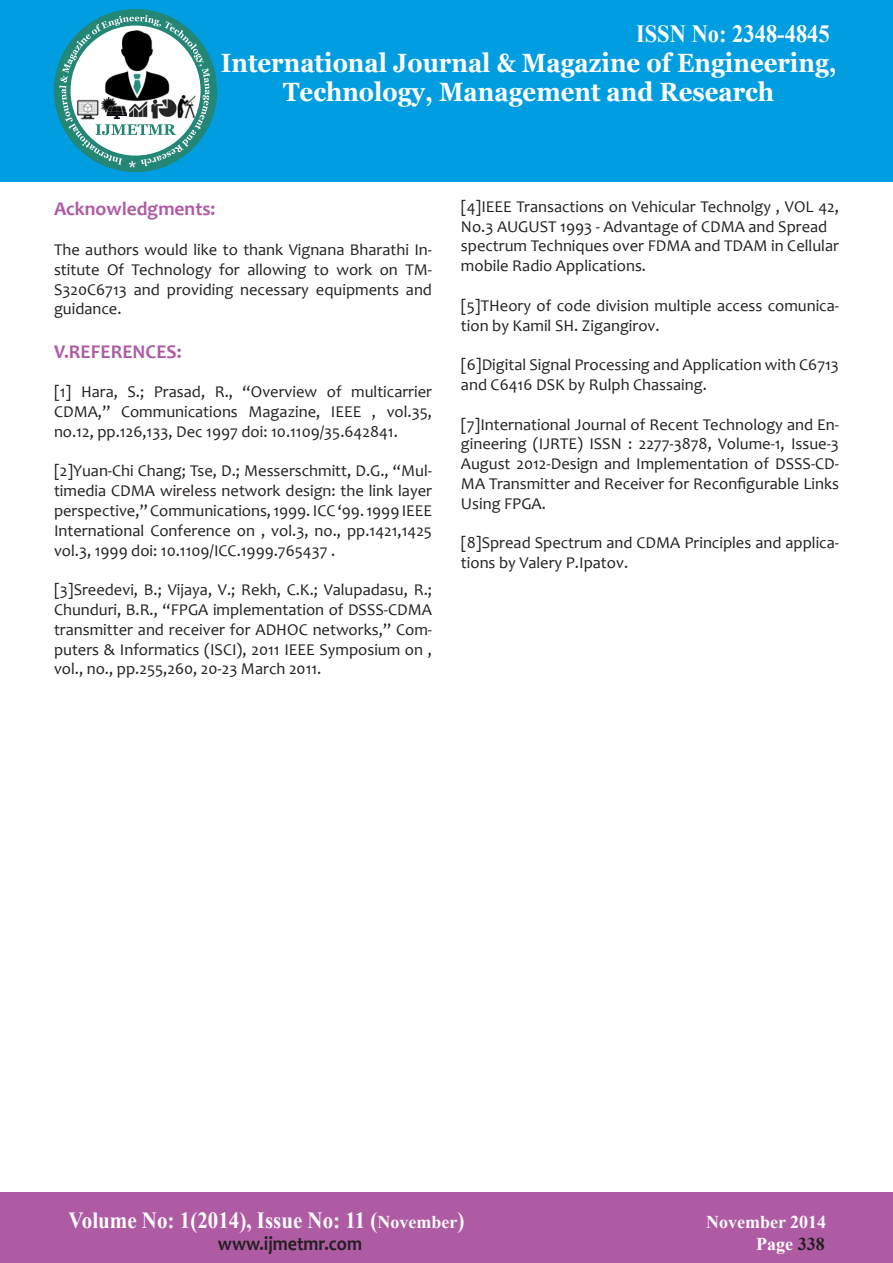
<style>
.page{position:relative;width:893px;height:1263px;background:#fff}
.page>*{position:absolute;margin:0;border:0;box-sizing:border-box;transform-origin:0 0}
.t1{font:700 26.4px "Georgia";color:#fff;scale:.91 1}
.t2{font:700 24.75px "Times New Roman";color:#fff;scale:.91 1}
.t3{font:700 23.1px "Times New Roman";color:#fff;scale:.91 1}
.t4{font:700 19.8px "Candara";color:#231f20;scale:.91 1}
.t5{font:700 19.5px "Candara";color:#af5ba4}
.t6{font:700 18px "Times New Roman";color:#fff}
.t7{font:16.5px/19.8px "Candara";color:#231f20;text-align:justify}
.s1{font-size:18px}
.s2{color:#231f20}
</style>
<div class="page">
<div style="left:0;top:1193px;width:893px;height:70px;background:#af5ba4"></div>
<div style="left:0;top:0;width:893px;height:182px;background:#009ee1"></div>
<div style="left:54px;top:9px;width:163px;height:163px;background:#248675;border-radius:50%"></div>
<svg style="left:59px;top:15px;width:151px;height:153px"></svg>
<img style="left:150px;top:97px;width:27px;height:23px">
<img style="left:177px;top:94px;width:21px;height:26px">
<img style="left:102px;top:30px;width:72px;height:73px">
<img style="left:75px;top:99px;width:25px;height:21px">
<img style="left:102px;top:97px;width:25px;height:21px">
<p class="t2" style="left:636px;top:16px;width:214px">ISSN No: 2348-4845</p>
<p class="t1" style="left:221px;top:46px;width:678px">International Journal &amp; Magazine of Engineering,</p>
<p class="t1" style="left:283px;top:75px;width:541px">Technology, Management and Research</p>
<p class="t5" style="left:54px;top:197px;width:163px">Acknowledgments:</p>
<p class="t7" style="left:54px;top:240px;width:380px">The authors would like to thank Vignana Bharathi In&shy;stitute Of Technology for allowing to work on TM-S320C6713 and providing necessary equipments and guidance.</p>
<p class="t5" style="left:54px;top:339px;width:129px">V.REFERENCES:</p>
<p class="t7" style="left:54px;top:382px;width:380px">[1] Hara, S.; Prasad, R., “Overview of multicarrier CDMA,” Communications Magazine, IEEE , vol.35, no.12, pp.126,133, Dec 1997 doi: 10.1109/35.642841.</p>
<p class="t7" style="left:54px;top:461px;width:380px">[2]Yuan-Chi Chang; Tse, D.; Messerschmitt, D.G., “Mul&shy;timedia CDMA wireless network design: the link layer perspective,” Communications, 1999. ICC ‘99. 1999 IEEE International Conference on , vol.3, no., pp.1421,1425 vol.3, 1999 doi: 10.1109/ICC.1999.765437 .</p>
<p class="t7" style="left:54px;top:580px;width:380px">[3]Sreedevi, B.; Vijaya, V.; Rekh, C.K.; Valupadasu, R.; Chunduri, B.R., “FPGA implementation of DSSS-CDMA transmitter and receiver for ADHOC networks,” Com&shy;puters &amp; Informatics (ISCI), 2011 IEEE Symposium on , vol., no., pp.255,260, 20-23 March 2011.</p>
<p class="t7" style="left:461px;top:196px;width:379px">[4]IEEE Transactions on Vehicular Technolgy , VOL 42,<br>No.3 AUGUST 1993 - Advantage of CDMA and Spread</p>
<p class="t7" style="left:461px;top:236px;width:379px">spectrum Techniques over FDMA and TDAM in Cellular mobile Radio Applications.</p>
<p class="t7" style="left:461px;top:295px;width:380px">[5]THeory of code division multiple access comunica&shy;tion by Kamil SH. Zigangirov.</p>
<p class="t7" style="left:461px;top:355px;width:379px">[6]Digital Signal Processing and Application with C6713 and C6416 DSK by Rulph Chassaing.</p>
<p class="t7" style="left:461px;top:414px;width:380px">[7]International Journal of Recent Technology and En&shy;gineering (IJRTE) ISSN : 2277-3878, Volume-1, Issue-3<br>August 2012-Design and Implementation of DSSS-CD-MA Transmitter and Receiver for Reconfigurable Links Using FPGA.</p>
<p class="t7" style="left:461px;top:533px;width:380px">[8]Spread Spectrum and CDMA Principles and applica&shy;tions by Valery P.Ipatov.</p>
<p class="t3" style="left:69px;top:1204px;width:437px">Volume No: 1(2014), Issue No: 11 (<span class="s1">November</span>)</p>
<p class="t6" style="left:706px;top:1210px;width:122px">November 2014</p>
<p class="t4" style="left:218px;top:1231px;width:160px">www.ijmetmr.com</p>
<p class="t6" style="left:756px;top:1231px;width:70px">Page <span class="s2">338</span></p>
</div>
